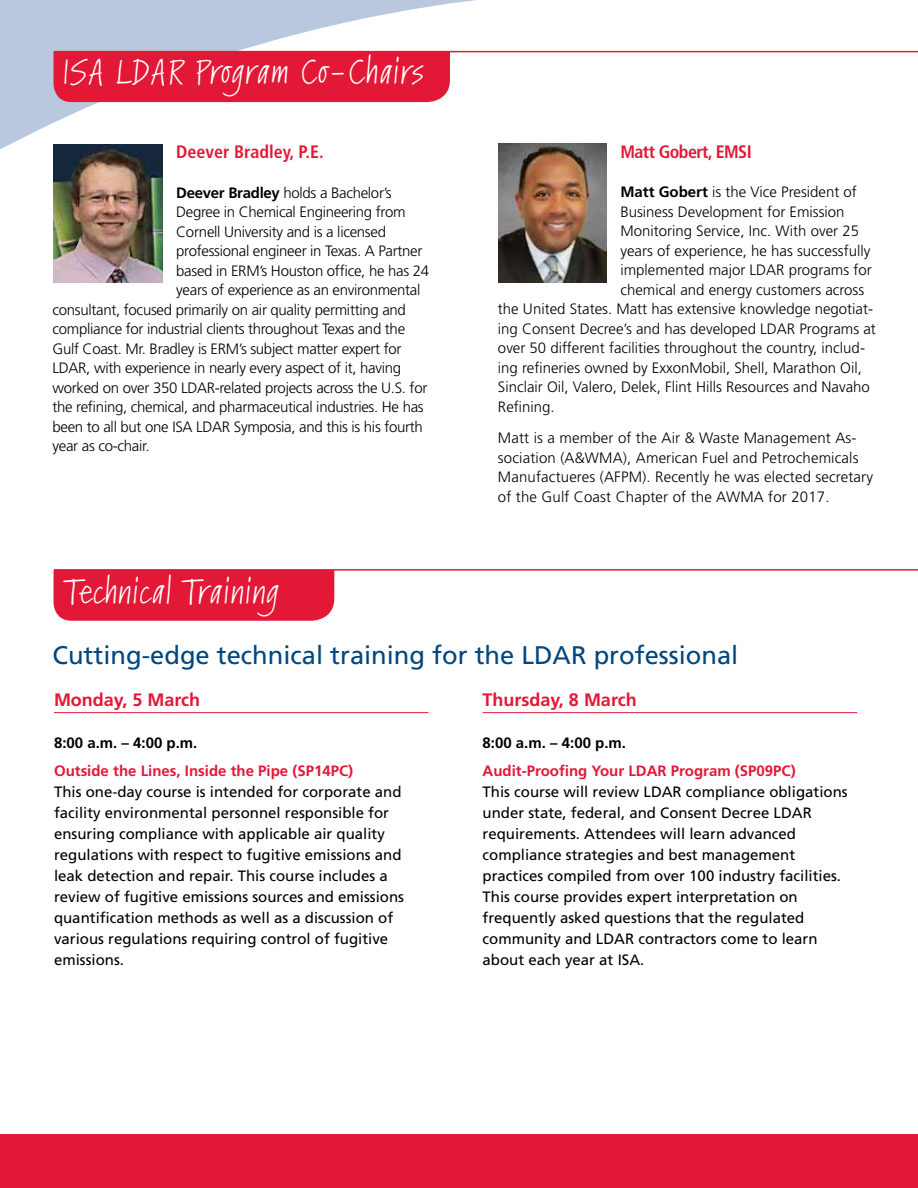
<style>
.page{position:relative;width:918px;height:1188px;background:#fff}
.page>*{position:absolute;margin:0;border:0;box-sizing:border-box;transform-origin:0 0}
.t1{font:33px "Kremlin Pro";letter-spacing:.075em;color:#fff}
.t2{font:25.5px "Frutiger";color:#00467f}
.t3{font:700 18px "Frutiger";color:#e31837}
.t4{font:700 condensed 18px "Frutiger";color:#e31837}
.t5{font:700 condensed 18px "Frutiger";letter-spacing:-.02em;color:#e31837}
.t6{font:15px/21px "Frutiger";color:#000}
.t7{font:300 15px/19.5px "Frutiger";color:#000}
.t8{font:300 15px "Frutiger";letter-spacing:-.02em;color:#000}
.t9{font:700 15px "Frutiger";color:#e31837}
.t10{font:700 15px "Frutiger";color:#000}
.s1{font-weight:700}
</style>
<div class="page">
<svg style="left:0;top:0;width:918px;height:156px"></svg>
<div style="left:0;top:1134px;width:918px;height:54px;background:#e31837"></div>
<div style="left:54px;top:571px;width:280px;height:50px;background:#e31837"></div>
<div style="left:54px;top:52px;width:396px;height:50px;background:#e31837"></div>
<img style="left:498px;top:143px;width:109px;height:139px">
<img style="left:54px;top:144px;width:109px;height:138px">
<hr style="left:54px;top:712px;width:375px;height:1px;background:#e31837">
<hr style="left:483px;top:712px;width:374px;height:1px;background:#e31837">
<hr style="left:54px;top:51px;width:864px;height:1px;background:#e31837">
<hr style="left:54px;top:569px;width:864px;height:2px;background:#e31837">
<h1 class="t1" style="left:62px;top:48px;width:363px">ISA LDAR Program Co-Chairs</h1>
<p class="t4" style="left:176px;top:141px;width:149px">Deever Bradley, P.E.</p>
<p class="t5" style="left:620px;top:141px;width:133px">Matt Gobert, EMSI</p>
<p class="t7" style="left:620px;top:183px;width:238px"><span class="s1">Matt Gobert</span> is the Vice President of</p>
<p class="t7" style="left:620px;top:202px;width:226px">Business Development for Emission</p>
<p class="t7" style="left:620px;top:222px;width:240px">Monitoring Service, Inc. With over 25</p>
<p class="t7" style="left:620px;top:241px;width:252px">years of experience, he has successfully</p>
<p class="t7" style="left:620px;top:261px;width:253px">implemented major LDAR programs for</p>
<p class="t7" style="left:620px;top:280px;width:245px">chemical and energy customers across</p>
<p class="t7" style="left:498px;top:300px;width:377px">the United States. Matt has extensive knowledge negotiat-</p>
<p class="t7" style="left:498px;top:319px;width:379px">ing Consent Decree’s and has developed LDAR Programs at</p>
<p class="t7" style="left:498px;top:339px;width:369px">over 50 different facilities throughout the country, includ-</p>
<p class="t7" style="left:498px;top:358px;width:365px">ing refineries owned by ExxonMobil, Shell, Marathon Oil,</p>
<p class="t7" style="left:498px;top:378px;width:373px">Sinclair Oil, Valero, Delek, Flint Hills Resources and Navaho</p>
<p class="t7" style="left:498px;top:397px;width:58px">Refining.</p>
<p class="t7" style="left:498px;top:429px;width:377px">Matt is a member of the Air &amp; Waste Management As&shy;sociation (A&amp;WMA), American Fuel and Petrochemicals Manufactueres (AFPM). Recently he was elected secretary of the Gulf Coast Chapter of the AWMA for 2017.</p>
<p class="t8" style="left:176px;top:184px;width:217px"><span class="s1">Deever Bradley</span> holds a Bachelor’s</p>
<p class="t8" style="left:176px;top:203px;width:231px">Degree in Chemical Engineering from</p>
<p class="t8" style="left:176px;top:223px;width:211px">Cornell University and is a licensed</p>
<p class="t8" style="left:176px;top:242px;width:248px">professional engineer in Texas. A Partner</p>
<p class="t8" style="left:176px;top:262px;width:254px">based in ERM’s Houston office, he has 24</p>
<p class="t8" style="left:176px;top:281px;width:246px">years of experience as an environmental</p>
<p class="t8" style="left:52px;top:301px;width:355px">consultant, focused primarily on air quality permitting and</p>
<p class="t8" style="left:52px;top:320px;width:354px">compliance for industrial clients throughout Texas and the</p>
<p class="t8" style="left:52px;top:340px;width:351px">Gulf Coast. Mr. Bradley is ERM’s subject matter expert for</p>
<p class="t8" style="left:52px;top:359px;width:350px">LDAR, with experience in nearly every aspect of it, having</p>
<p class="t8" style="left:52px;top:379px;width:376px">worked on over 350 LDAR-related projects across the U.S. for</p>
<p class="t8" style="left:52px;top:398px;width:373px">the refining, chemical, and pharmaceutical industries. He has</p>
<p class="t8" style="left:52px;top:418px;width:372px">been to all but one ISA LDAR Symposia, and this is his fourth</p>
<p class="t8" style="left:52px;top:437px;width:99px">year as co-chair.</p>
<h1 class="t1" style="left:67px;top:568px;width:213px">Technical Training</h1>
<h2 class="t2" style="left:52px;top:640px;width:687px">Cutting-edge technical training for the LDAR professional</h2>
<p class="t3" style="left:54px;top:689px;width:148px">Monday, 5 March</p>
<p class="t10" style="left:54px;top:734px;width:145px">8:00 a.m. – 4:00 p.m.</p>
<p class="t9" style="left:54px;top:762px;width:301px">Outside the Lines, Inside the Pipe (SP14PC)</p>
<p class="t6" style="left:54px;top:781px;width:352px">This one-day course is intended for corporate and facility environmental personnel responsible for ensuring compliance with applicable air quality regulations with respect to fugitive emissions and leak detection and repair. This course includes a review of fugitive emissions sources and emissions quantification methods as well as a discussion of various regulations requiring control of fugitive emissions.</p>
<p class="t3" style="left:483px;top:689px;width:156px">Thursday, 8 March</p>
<p class="t10" style="left:483px;top:734px;width:145px">8:00 a.m. – 4:00 p.m.</p>
<p class="t9" style="left:483px;top:762px;width:315px">Audit-Proofing Your LDAR Program (SP09PC)</p>
<p class="t6" style="left:483px;top:781px;width:367px">This course will review LDAR compliance obligations under state, federal, and Consent Decree LDAR requirements. Attendees will learn advanced compliance strategies and best management practices compiled from over 100 industry facilities.<br>This course provides expert interpretation on frequently asked questions that the regulated community and LDAR contractors come to learn about each year at ISA.</p>
</div>
